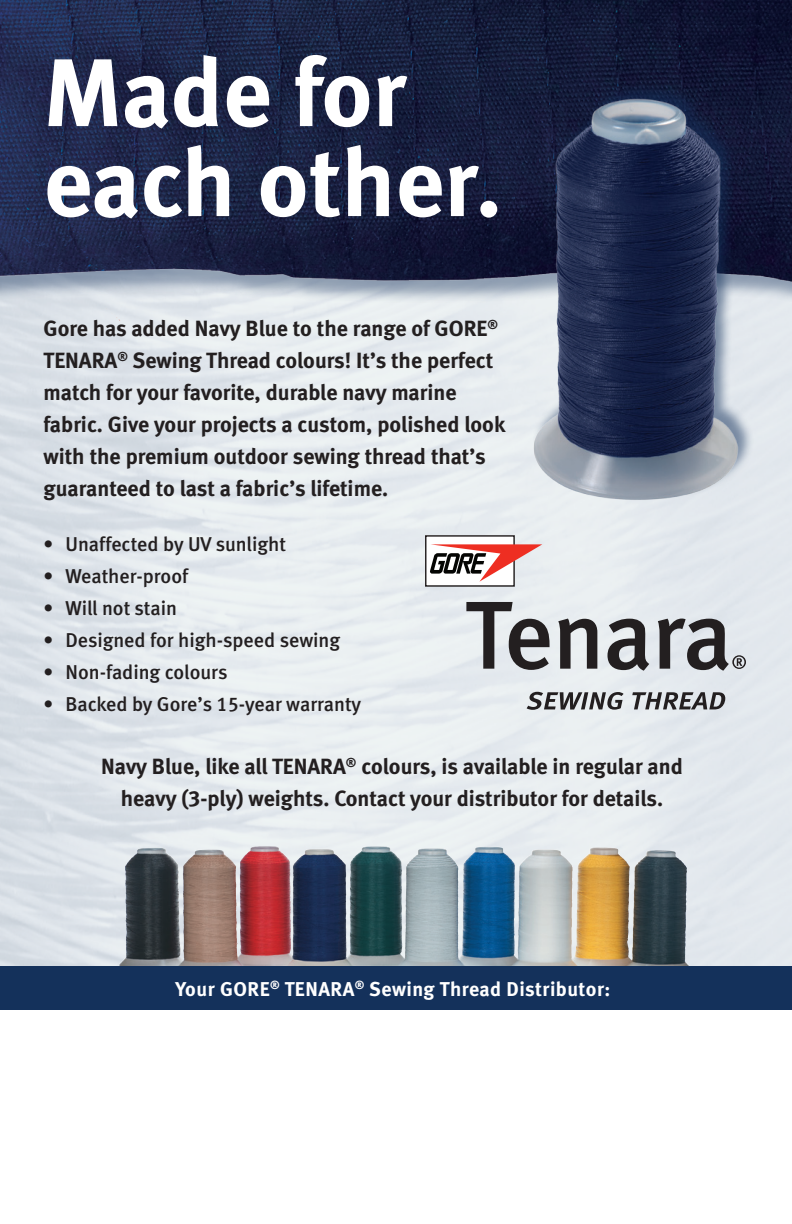
<style>
.page{position:relative;width:792px;height:1224px;background:#fff}
.page>*{position:absolute;margin:0;border:0;box-sizing:border-box;transform-origin:0 0}
.t1{font:96px/90px "Meta Bold LF";color:#fff}
.t2{font:22px/32px "Meta Bold LF";color:#231f20}
.t3{font:20px "Meta Medium LF";color:#231f20}
.t4{font:20px "Meta Bold LF";letter-spacing:.025em;color:#fff}
</style>
<div class="page">
<img style="left:0;top:325px;width:792px;height:641px">
<img style="left:0;top:0;width:792px;height:320px">
<svg style="left:466px;top:602px;width:84px;height:68px;background:#9a9b9e"></svg>
<svg style="left:558px;top:619px;width:39px;height:50px;background:#767577"></svg>
<svg style="left:608px;top:619px;width:41px;height:52px;background:#767577"></svg>
<svg style="left:658px;top:619px;width:88px;height:52px;background:#8f9194"></svg>
<svg style="left:527px;top:692px;width:97px;height:18px;background:#8b8c8e"></svg>
<svg style="left:632px;top:692px;width:93px;height:18px;background:#8b8c8f"></svg>
<div style="left:426px;top:536px;width:88px;height:50px;background:#fff"></div>
<div style="left:425px;top:535px;width:90px;height:52px;border:1px solid #231f20"></div>
<svg style="left:430px;top:544px;width:112px;height:38px"></svg>
<img style="left:236px;top:846px;width:22px;height:110px">
<img style="left:509px;top:44px;width:254px;height:483px">
<div style="left:0;top:966px;width:792px;height:44px;background:#14315b"></div>
<p class="t1" style="left:44px;top:47px;width:460px">Made for each other.</p>
<p class="t2" style="left:44px;top:312px;width:463px">Gore has added Navy Blue to the range of GORE<sup>® </sup>TENARA<sup>®</sup> Sewing Thread colours! It’s the perfect match for your favorite, durable navy marine fabric. Give your projects a custom, polished look with the premium outdoor sewing thread that’s guaranteed to last a fabric’s lifetime.</p>
<p class="t3" style="left:44px;top:532px;width:244px">• Unaffected by UV sunlight</p>
<p class="t3" style="left:44px;top:564px;width:146px">• Weather-proof</p>
<p class="t3" style="left:44px;top:596px;width:135px">• Will not stain</p>
<p class="t3" style="left:44px;top:628px;width:298px">• Designed for high-speed sewing</p>
<p class="t3" style="left:44px;top:660px;width:185px">• Non-fading colours</p>
<p class="t3" style="left:44px;top:692px;width:319px">• Backed by Gore’s 15-year warranty</p>
<p class="t2" style="left:101px;top:750px;width:583px;text-align:center">Navy Blue, like all TENARA<sup>®</sup> colours, is available in regular and heavy (3-ply) weights. Contact your distributor for details.</p>
<p class="t4" style="left:176px;top:977px;width:436px">Your GORE<sup>®</sup> TENARA<sup>®</sup> Sewing Thread Distributor:</p>
</div>
